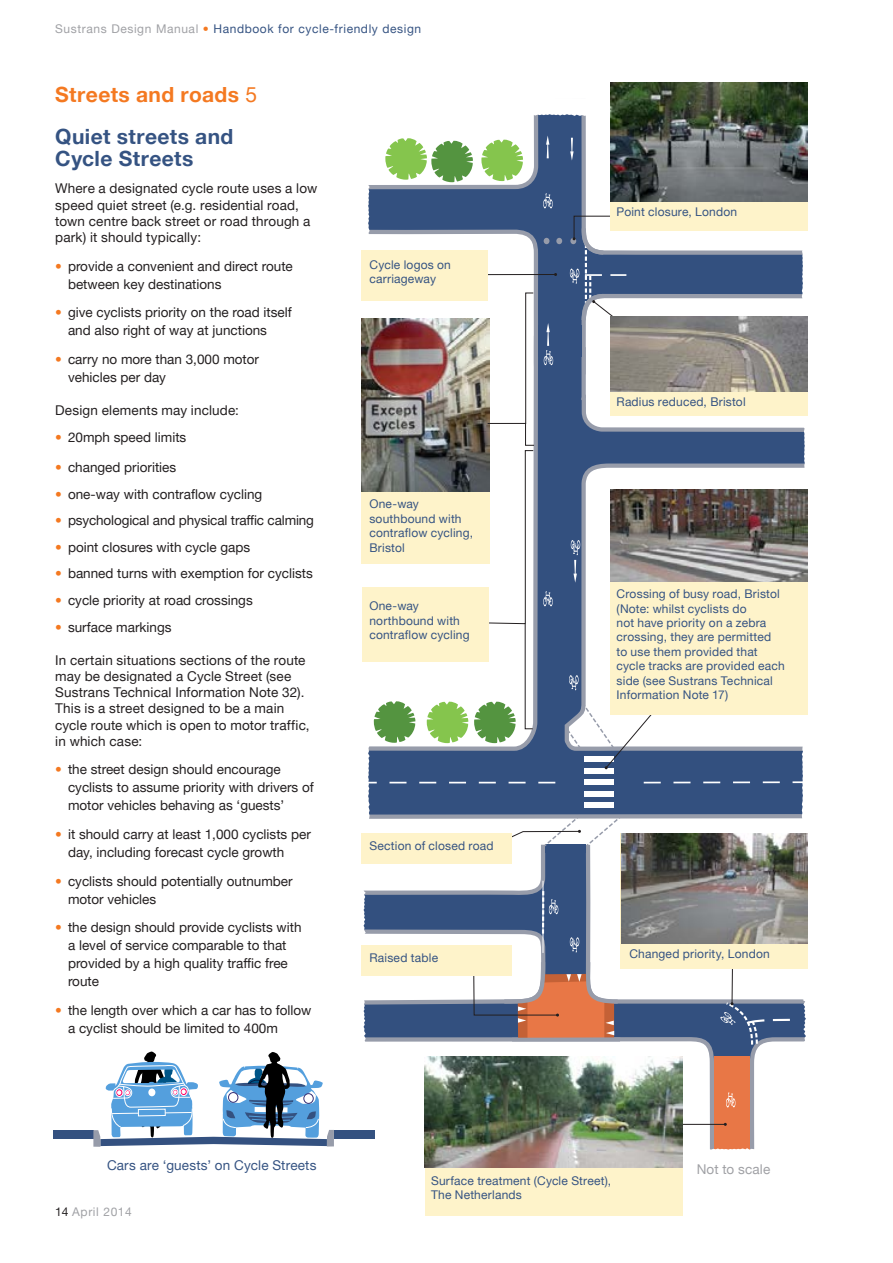
<style>
.page{position:relative;width:893px;height:1263px;background:#fff}
.page>*{position:absolute;margin:0;border:0;box-sizing:border-box;transform-origin:0 0}
.subhead{font:700 21px/22.5px "Helvetica Neue";letter-spacing:.02em;color:#355382}
.subhead-2{font:700 21px "Helvetica Neue";letter-spacing:.02em;color:#f47921}
.bullets{font:13.5px/18px "Helvetica Neue";color:#231f20}
.t1{font:13.5px "Helvetica Neue";letter-spacing:.015em;color:#355382}
.t2{font:13.5px "Helvetica Neue";letter-spacing:.015em;color:#a0a1a5}
.t3{font:12px/14.4px "Helvetica Neue";letter-spacing:.015em;color:#355382}
.t4{font:12px "Helvetica Neue";letter-spacing:.05em;color:#355382}
.t5{font:12px "Helvetica Neue";letter-spacing:.05em;color:#a0a1a5}
.s1{color:#a0a1a5}
.s2{color:#f47921}
.s3{font-weight:400}
.s4{color:#231f20}
</style>
<div class="page">
<svg style="left:366px;top:849px;width:442px;height:309px"></svg>
<div style="left:545px;top:845px;width:41px;height:8px;background:#33507f"></div>
<svg style="left:541px;top:887px;width:17px;height:49px"></svg>
<svg style="left:570px;top:937px;width:9px;height:15px"></svg>
<div style="left:714px;top:1056px;width:36px;height:102px;background:#e87746"></div>
<svg style="left:726px;top:1092px;width:9px;height:15px"></svg>
<hr style="left:512px;top:1037px;width:108px;height:4px;background:#979caa">
<div style="left:53px;top:1130px;width:41px;height:9px;background:#345180"></div>
<div style="left:334px;top:1130px;width:41px;height:9px;background:#345180"></div>
<svg style="left:93px;top:1051px;width:241px;height:96px"></svg>
<svg style="left:533px;top:114px;width:53px;height:2px"></svg>
<svg style="left:803px;top:987px;width:5px;height:72px"></svg>
<svg style="left:688px;top:1148px;width:72px;height:10px"></svg>
<div style="left:361px;top:833px;width:151px;height:31px;background:#fef3ca"></div>
<hr style="left:732px;top:968px;width:1px;height:36px;background:#231f20">
<svg style="left:720px;top:1001px;width:75px;height:46px;background:#556c92"></svg>
<div style="left:621px;top:833px;width:187px;height:135px;background:#fef3ca"></div>
<img style="left:621px;top:849px;width:187px;height:94px">
<hr style="left:646px;top:1124px;width:79px;height:1px;background:#231f20">
<svg style="left:473px;top:958px;width:145px;height:81px"></svg>
<svg style="left:363px;top:890px;width:3px;height:44px"></svg>
<svg style="left:363px;top:1000px;width:3px;height:42px"></svg>
<img style="left:610px;top:83px;width:198px;height:53px">
<div style="left:424px;top:1056px;width:258px;height:159px;background:#fef3ca"></div>
<img style="left:424px;top:1056px;width:258px;height:111px">
<svg style="left:361px;top:136px;width:447px;height:713px"></svg>
<div style="left:361px;top:250px;width:127px;height:50px;background:#fef3ca"></div>
<div style="left:361px;top:945px;width:151px;height:31px;background:#fef3ca"></div>
<p class="t4" style="left:55px;top:21px;width:367px"><span class="s1">Sustrans Design Manual</span> <span class="s2">•</span> Handbook for cycle-friendly design</p>
<p class="subhead-2" style="left:55px;top:81px;width:203px">Streets and roads <span class="s3">5</span></p>
<p class="subhead" style="left:55px;top:125px;width:180px">Quiet streets and<br>Cycle Streets</p>
<p class="bullets" style="left:55px;top:180px;width:264px;line-height:16.2px">Where a designated cycle route uses a low speed quiet street (e.g. residential road, town centre back street or road through a park) it should typically:</p>
<p class="bullets" style="left:68px;top:257px;width:226px;text-indent:-13px"><span class="s2">•</span> provide a convenient and direct route between key destinations</p>
<p class="bullets" style="left:68px;top:303px;width:225px;text-indent:-13px"><span class="s2">•</span> give cyclists priority on the road itself and also right of way at junctions</p>
<p class="bullets" style="left:68px;top:350px;width:193px;text-indent:-13px"><span class="s2">•</span> carry no more than 3,000 motor vehicles per day</p>
<p class="bullets" style="left:55px;top:401px;width:185px">Design elements may include:</p>
<p class="bullets" style="left:55px;top:428px;width:133px"><span class="s2">•</span> 20mph speed limits</p>
<p class="bullets" style="left:55px;top:458px;width:123px"><span class="s2">•</span> changed priorities</p>
<p class="bullets" style="left:55px;top:485px;width:208px"><span class="s2">•</span> one-way with contraflow cycling</p>
<p class="bullets" style="left:55px;top:511px;width:260px"><span class="s2">•</span> psychological and physical traffic calming</p>
<p class="bullets" style="left:55px;top:538px;width:197px"><span class="s2">•</span> point closures with cycle gaps</p>
<p class="bullets" style="left:55px;top:564px;width:259px"><span class="s2">•</span> banned turns with exemption for cyclists</p>
<p class="bullets" style="left:55px;top:591px;width:199px"><span class="s2">•</span> cycle priority at road crossings</p>
<p class="bullets" style="left:55px;top:617px;width:118px"><span class="s2">•</span> surface markings</p>
<p class="bullets" style="left:55px;top:652px;width:256px;line-height:16.2px">In certain situations sections of the route may be designated a Cycle Street (see Sustrans Technical Information Note 32).<br>This is a street designed to be a main cycle route which is open to motor traffic, in which case:</p>
<p class="bullets" style="left:68px;top:760px;width:247px;text-indent:-13px"><span class="s2">•</span> the street design should encourage cyclists to assume priority with drivers of motor vehicles behaving as ‘guests’</p>
<p class="bullets" style="left:68px;top:825px;width:244px;text-indent:-13px"><span class="s2">•</span> it should carry at least 1,000 cyclists per day, including forecast cycle growth</p>
<p class="bullets" style="left:68px;top:872px;width:226px;text-indent:-13px"><span class="s2">•</span> cyclists should potentially outnumber motor vehicles</p>
<p class="bullets" style="left:68px;top:918px;width:235px;text-indent:-13px"><span class="s2">•</span> the design should provide cyclists with a level of service comparable to that provided by a high quality traffic free route</p>
<p class="bullets" style="left:68px;top:1001px;width:245px;text-indent:-13px"><span class="s2">•</span> the length over which a car has to follow a cyclist should be limited to 400m</p>
<p class="t1" style="left:107px;top:1157px;width:211px">Cars are ‘guests’ on Cycle Streets</p>
<p class="t5" style="left:55px;top:1205px;width:78px"><span class="s4">14</span> April 2014</p>
<p class="t3" style="left:369px;top:257px;width:83px">Cycle logos on carriageway</p>
<p class="t3" style="left:369px;top:497px;width:105px">One-way southbound with contraflow cycling,<br>Bristol</p>
<p class="t3" style="left:369px;top:598px;width:102px">One-way northbound with contraflow cycling</p>
<p class="t3" style="left:369px;top:838px;width:126px">Section of closed road</p>
<p class="t3" style="left:369px;top:950px;width:70px">Raised table</p>
<p class="t3" style="left:617px;top:204px;width:122px">Point closure, London</p>
<p class="t3" style="left:617px;top:394px;width:131px">Radius reduced, Bristol</p>
<p class="t3" style="left:617px;top:586px;width:170px">Crossing of busy road, Bristol (Note: whilst cyclists do<br>not have priority on a zebra crossing, they are permitted to use them provided that cycle tracks are provided each side (see Sustrans Technical<br>Information Note 17)</p>
<p class="t3" style="left:629px;top:946px;width:142px">Changed priority, London</p>
<p class="t3" style="left:431px;top:1173px;width:181px">Surface treatment (Cycle Street),<br>The Netherlands</p>
<p class="t2" style="left:697px;top:1161px;width:75px">Not to scale</p>
</div>
